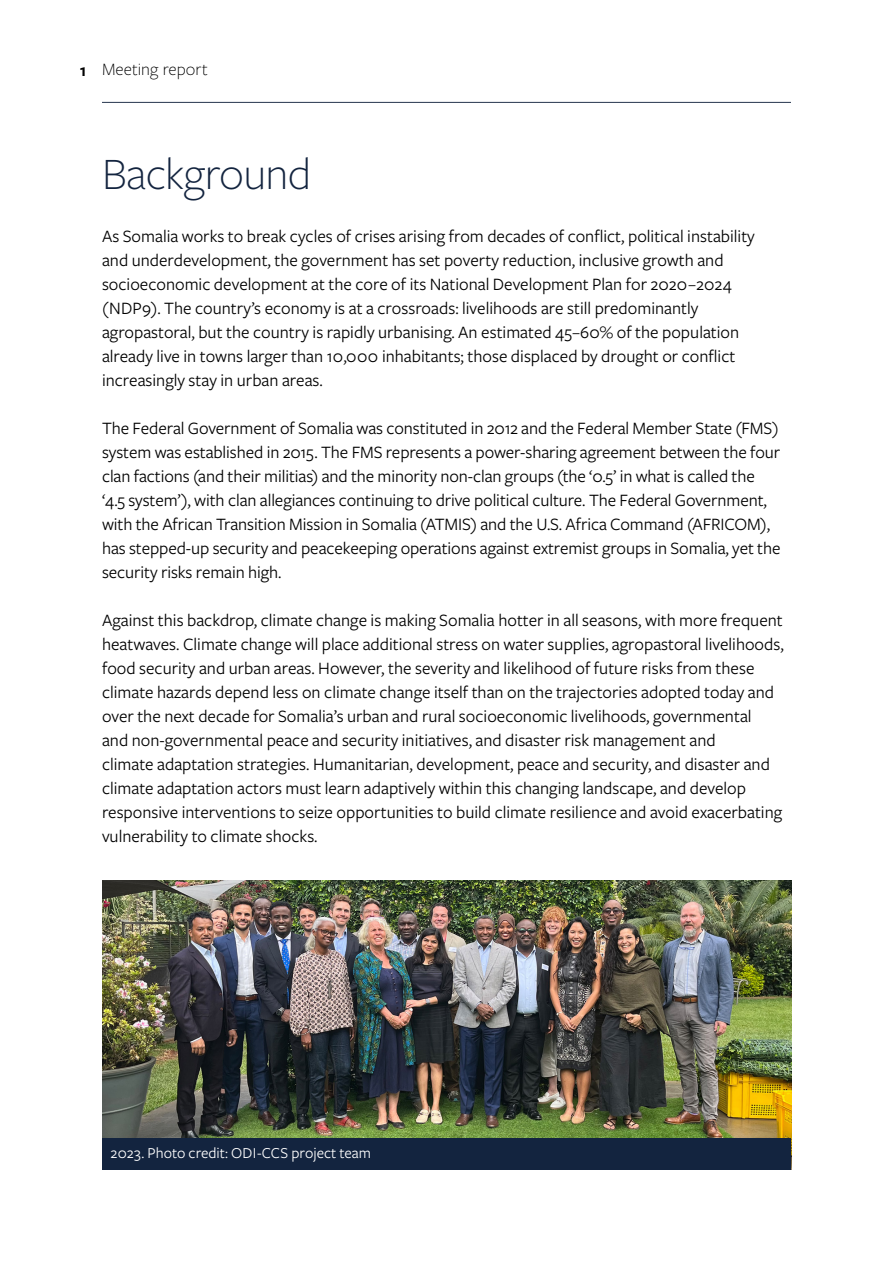
<style>
.page{position:relative;width:893px;height:1263px;background:#fff}
.page>*{position:absolute;margin:0;border:0;box-sizing:border-box;transform-origin:0 0}
.t1{font:300 46.5px "Freight Sans Pro";letter-spacing:-.015em;color:#13243f}
.t2{font:18px/24px "Freight Sans Pro";color:#000}
.t3{font:300 18px "Freight Sans Pro";color:#000}
.t4{font:15.75px "Freight Sans Pro";color:#fff}
.s1{font-weight:600}
</style>
<div class="page">
<hr style="left:102px;top:102px;width:689px;height:1px;background:#13243f">
<img style="left:102px;top:880px;width:689px;height:258px">
<div style="left:102px;top:1138px;width:689px;height:32px;background:#13243f"></div>
<p class="t3" style="left:80px;top:58px;width:130px"><span class="s1">1</span> Meeting report</p>
<h1 class="t1" style="left:102px;top:143px;width:211px">Background</h1>
<p class="t2" style="left:102px;top:223px;width:654px">As Somalia works to break cycles of crises arising from decades of conflict, political instability and underdevelopment, the government has set poverty reduction, inclusive growth and socioeconomic development at the core of its National Development Plan for 2020–2024 (NDP9). The country’s economy is at a crossroads: livelihoods are still predominantly agropastoral, but the country is rapidly urbanising. An estimated 45–60% of the population already live in towns larger than 10,000 inhabitants; those displaced by drought or conflict increasingly stay in urban areas.</p>
<p class="t2" style="left:102px;top:415px;width:680px">The Federal Government of Somalia was constituted in 2012 and the Federal Member State (FMS) system was established in 2015. The FMS represents a power-sharing agreement between the four clan factions (and their militias) and the minority non-clan groups (the ‘0.5’ in what is called the ‘4.5 system’), with clan allegiances continuing to drive political culture. The Federal Government, with the African Transition Mission in Somalia (ATMIS) and the U.S. Africa Command (AFRICOM), has stepped-up security and peacekeeping operations against extremist groups in Somalia, yet the security risks remain high.</p>
<p class="t2" style="left:102px;top:607px;width:683px">Against this backdrop, climate change is making Somalia hotter in all seasons, with more frequent heatwaves. Climate change will place additional stress on water supplies, agropastoral livelihoods, food security and urban areas. However, the severity and likelihood of future risks from these climate hazards depend less on climate change itself than on the trajectories adopted today and over the next decade for Somalia’s urban and rural socioeconomic livelihoods, governmental<br>and non-governmental peace and security initiatives, and disaster risk management and<br>climate adaptation strategies. Humanitarian, development, peace and security, and disaster and climate adaptation actors must learn adaptively within this changing landscape, and develop responsive interventions to seize opportunities to build climate resilience and avoid exacerbating vulnerability to climate shocks.</p>
<p class="t4" style="left:111px;top:1142px;width:262px">2023. Photo credit: ODI-CCS project team</p>
</div>
